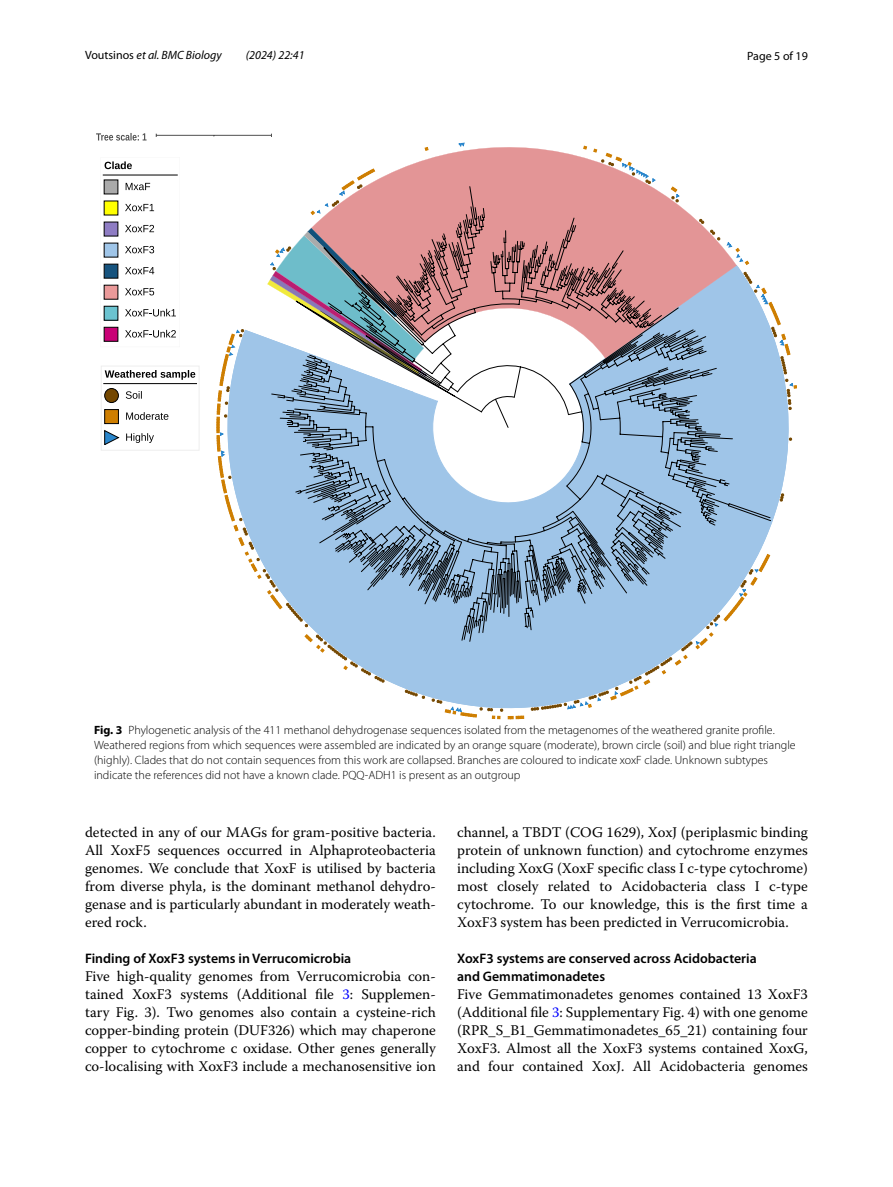
<style>
.page{position:relative;width:893px;height:1187px;background:#fff}
.page>*{position:absolute;margin:0;border:0;box-sizing:border-box;transform-origin:0 0}
.t1{font:14.7px/18px "Warnock Pro";color:#000;text-align:justify}
.t2{font:600 13.8px/18px "Myriad Pro";color:#000}
.t3{font:300 12px/15px "Myriad Pro";color:#000}
.t4{font:italic 12px "Myriad Pro";color:#000}
.t5{font:12px "Myriad Pro";color:#000}
.s1{font-style:normal}
.s2{font-weight:700}
.s3{color:#00f}
</style>
<div class="page">
<svg style="left:96px;top:133px;width:51px;height:8px"></svg>
<hr style="left:156px;top:135px;width:115px;height:1px;background:#505050">
<svg style="left:213px;top:134px;width:584px;height:585px"></svg>
<div style="left:101px;top:366px;width:98px;height:84px;border:1px solid #eee"></div>
<svg style="left:105px;top:370px;width:90px;height:10px"></svg>
<div style="left:105px;top:388px;width:13px;height:14px;background:#744700;border-radius:50%"></div>
<div style="left:104px;top:388px;width:15px;height:15px;border:1px solid #000;border-radius:50%"></div>
<svg style="left:126px;top:391px;width:16px;height:8px"></svg>
<div style="left:104px;top:409px;width:15px;height:15px;background:#ce7e00;border:1px solid #000"></div>
<svg style="left:126px;top:412px;width:42px;height:8px"></svg>
<svg style="left:104px;top:430px;width:16px;height:15px"></svg>
<svg style="left:126px;top:433px;width:28px;height:10px"></svg>
<hr style="left:103px;top:383px;width:94px;height:1px;background:#000">
<svg style="left:102px;top:161px;width:76px;height:181px"></svg>
<hr style="left:103px;top:175px;width:75px;height:1px;background:#000">
<p class="t4" style="left:85px;top:48px;width:138px"><span class="s1">Voutsinos</span> et al. BMC Biology</p>
<p class="t4" style="left:246px;top:48px;width:60px">(2024) 22:41</p>
<p class="t5" style="left:747px;top:48px;width:62px">Page 5 of 19</p>
<p class="t3" style="left:94px;top:722px;width:703px"><span class="s2">Fig. 3</span> Phylogenetic analysis of the 411 methanol dehydrogenase sequences isolated from the metagenomes of the weathered granite profile.<br>Weathered regions from which sequences were assembled are indicated by an orange square (moderate), brown circle (soil) and blue right triangle (highly). Clades that do not contain sequences from this work are collapsed. Branches are coloured to indicate xoxF clade. Unknown subtypes indicate the references did not have a known clade. PQQ-ADH1 is present as an outgroup</p>
<p class="t1" style="left:85px;top:822px;width:352px">detected in any of our MAGs for gram-positive bacteria.<br>All XoxF5 sequences occurred in Alphaproteobacteria genomes. We conclude that XoxF is utilised by bacteria from diverse phyla, is the dominant methanol dehydro&shy;genase and is particularly abundant in moderately weath&shy;ered rock.</p>
<p class="t2" style="left:85px;top:948px;width:268px">Finding of XoxF3 systems in Verrucomicrobia</p>
<p class="t1" style="left:85px;top:966px;width:352px">Five high-quality genomes from Verrucomicrobia con&shy;tained XoxF3 systems (Additional file <span class="s3">3</span>: Supplemen&shy;tary Fig. 3). Two genomes also contain a cysteine-rich copper-binding protein (DUF326) which may chaperone copper to cytochrome c oxidase. Other genes generally co-localising with XoxF3 include a mechanosensitive ion</p>
<p class="t1" style="left:457px;top:822px;width:352px">channel, a TBDT (COG 1629), XoxJ (periplasmic binding protein of unknown function) and cytochrome enzymes including XoxG (XoxF specific class I c-type cytochrome) most closely related to Acidobacteria class I c-type cytochrome. To our knowledge, this is the first time a XoxF3 system has been predicted in Verrucomicrobia.</p>
<p class="t2" style="left:457px;top:948px;width:301px">XoxF3 systems are conserved across Acidobacteria and Gemmatimonadetes</p>
<p class="t1" style="left:457px;top:984px;width:352px">Five Gemmatimonadetes genomes contained 13 XoxF3 (Additional file <span class="s3">3</span>: Supplementary Fig. 4) with one genome (RPR_S_B1_Gemmatimonadetes_65_21) containing four XoxF3. Almost all the XoxF3 systems contained XoxG, and four contained XoxJ. All Acidobacteria genomes</p>
</div>
